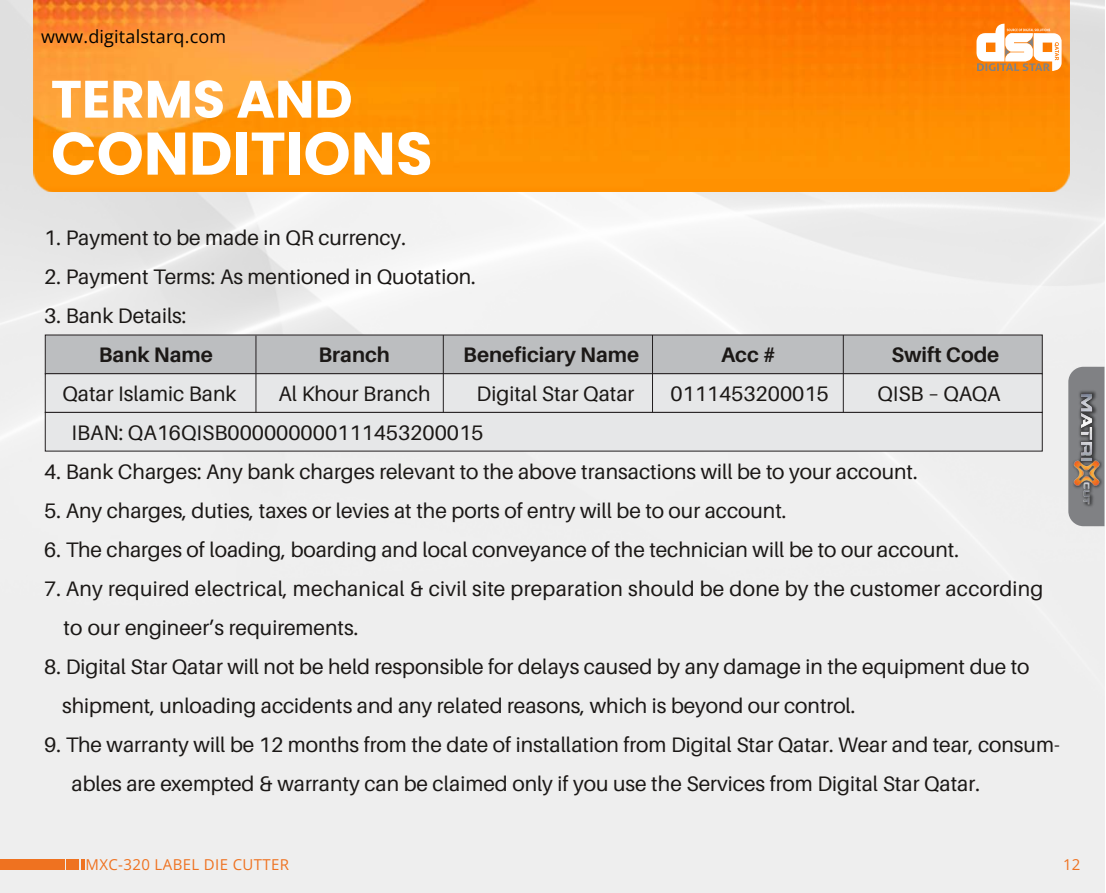
<style>
.page{position:relative;width:1106px;height:893px;background:#fff}
.page>*{position:absolute;margin:0;border:0;box-sizing:border-box;transform-origin:0 0}
.t1{font:700 60px "Poppins";color:#fff}
.t2{font:700 52.5px "Poppins";color:#fff}
.t3{font:21px/39px "Aileron";color:#1b1816}
.t4{font:700 21px "Aileron";color:#1b1816}
.t5{font:18px "Open Sans";letter-spacing:.01em;color:#000}
.t6{font:15px "Open Sans";letter-spacing:.025em;color:#ef7220}
</style>
<div class="page">
<img style="left:0;top:0;width:1104px;height:893px">
<img style="left:33px;top:0;width:1036px;height:192px">
<svg style="left:976px;top:23px;width:85px;height:48px"></svg>
<div style="left:0;top:860px;width:65px;height:10px;background:#ef7220"></div>
<div style="left:67px;top:860px;width:12px;height:10px;background:#ef7220"></div>
<svg style="left:81px;top:860px;width:3px;height:10px"></svg>
<svg style="left:1068px;top:367px;width:36px;height:159px"></svg>
<img style="left:1066px;top:384px;width:39px;height:125px">
<div style="left:45px;top:335px;width:997px;height:39px;background:#bcbec0"></div>
<div style="left:45px;top:373px;width:997px;height:40px;background:#e6e7e8;border:1px solid #231f20"></div>
<div style="left:45px;top:412px;width:997px;height:39px;background:#e6e7e8;border:1px solid #231f20"></div>
<hr style="left:255px;top:336px;width:1px;height:77px;background:#231f20">
<hr style="left:443px;top:335px;width:1px;height:77px;background:#231f20">
<hr style="left:652px;top:335px;width:1px;height:77px;background:#231f20">
<hr style="left:843px;top:335px;width:1px;height:77px;background:#231f20">
<p class="t5" style="left:41px;top:24px;width:187px">www.digitalstarq.com</p>
<h2 class="t2" style="left:51px;top:69px;width:303px">TERMS AND</h2>
<h1 class="t1" style="left:51px;top:119px;width:383px">CONDITIONS</h1>
<p class="t3" style="left:44px;top:218px;width:363px">1. Payment to be made in QR currency.</p>
<p class="t3" style="left:44px;top:257px;width:433px">2. Payment Terms: As mentioned in Quotation.</p>
<p class="t3" style="left:44px;top:296px;width:144px">3. Bank Details:</p>
<p class="t4" style="left:99px;top:343px;width:116px">Bank Name</p>
<p class="t4" style="left:318px;top:343px;width:73px">Branch</p>
<p class="t4" style="left:463px;top:343px;width:178px">Beneficiary Name</p>
<p class="t4" style="left:721px;top:343px;width:56px">Acc #</p>
<p class="t4" style="left:891px;top:343px;width:110px">Swift Code</p>
<p class="t3" style="left:62px;top:374px;width:175px">Qatar Islamic Bank</p>
<p class="t3" style="left:278px;top:374px;width:153px">Al Khour Branch</p>
<p class="t3" style="left:476px;top:374px;width:159px">Digital Star Qatar</p>
<p class="t3" style="left:670px;top:374px;width:160px">0111453200015</p>
<p class="t3" style="left:877px;top:374px;width:125px">QISB – QAQA</p>
<p class="t3" style="left:72px;top:413px;width:413px">IBAN: QA16QISB000000000111453200015</p>
<p class="t3" style="left:44px;top:452px;width:875px">4. Bank Charges: Any bank charges relevant to the above transactions will be to your account.</p>
<p class="t3" style="left:44px;top:491px;width:743px">5. Any charges, duties, taxes or levies at the ports of entry will be to our account.</p>
<p class="t3" style="left:44px;top:530px;width:916px">6. The charges of loading, boarding and local conveyance of the technician will be to our account.</p>
<p class="t3" style="left:64px;top:569px;width:981px;text-indent:-19px">7. Any required electrical, mechanical &amp; civil site preparation should be done by the customer according to our engineer’s requirements.</p>
<p class="t3" style="left:62px;top:647px;width:968px;text-indent:-18px">8. Digital Star Qatar will not be held responsible for delays caused by any damage in the equipment due to shipment, unloading accidents and any related reasons, which is beyond our control.</p>
<p class="t3" style="left:72px;top:725px;width:989px;text-indent:-27px">9. The warranty will be 12 months from the date of installation from Digital Star Qatar. Wear and tear, consum&shy;ables are exempted &amp; warranty can be claimed only if you use the Services from Digital Star Qatar.</p>
<p class="t6" style="left:85px;top:854px;width:205px">MXC-320 LABEL DIE CUTTER</p>
<p class="t6" style="left:1063px;top:854px;width:19px">12</p>
</div>
